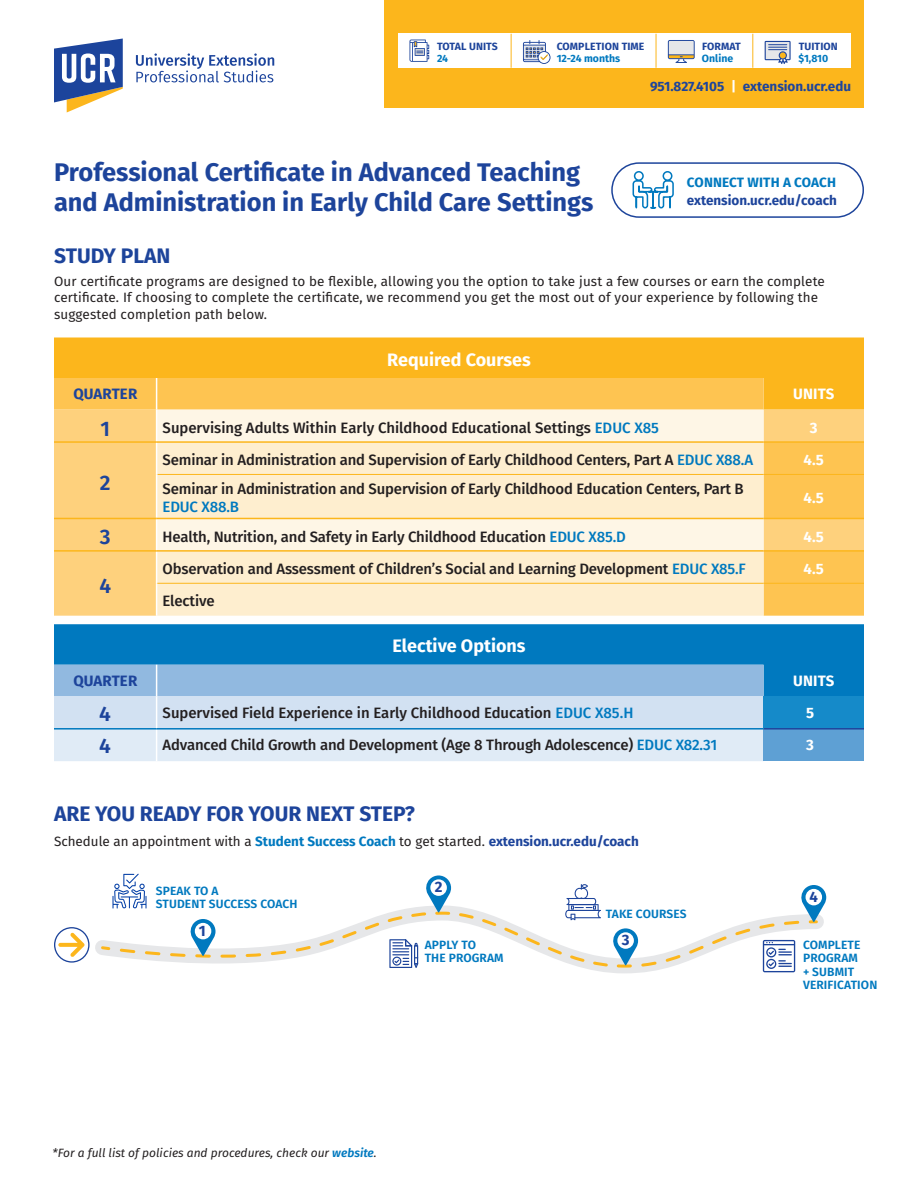
<style>
.page{position:relative;width:918px;height:1188px;background:#fff}
.page>*{position:absolute;margin:0;border:0;box-sizing:border-box;transform-origin:0 0}
.Course{font:700 25.5px/30px "Fira Sans";color:#1d449b}
.Course_Offering{font:700 21px "Fira Sans";color:#1d449b}
.Course-2{font:600 21px "Fira Sans";color:#1d449b}
.Course-3{font:700 18px "Fira Sans";color:#fff}
.Course-4{font:500 15px/18px "Fira Sans";letter-spacing:-.01em;color:#231f20}
.Course-5{font:700 15px "Fira Sans";letter-spacing:.01em;color:#fff}
.Course-6{font:700 15px "Fira Sans";letter-spacing:.01em;color:#1d449b}
.Course_Offering-2{font:700 15px "Fira Sans";color:#1d449b}
.Course_Offering-3{font:13.5px/16.5px "Fira Sans";letter-spacing:.01em;color:#231f20}
.Course-7{font:700 13.5px "Fira Sans";color:#1d449b}
.Course-8{font:700 13.5px "Fira Sans";letter-spacing:.01em;color:#0079bf}
.Course_Offering-4{font:600 12px/13.5px "Fira Sans";letter-spacing:.01em;color:#0079bf}
.t1{font:italic 12px "Fira Sans";color:#231f20}
.Course-9{font:700 10.5px "Fira Sans";letter-spacing:.01em;color:#1d449b}
.Course-10{font:700 10.5px "Fira Sans";color:#0079bf}
.s1{color:#fff}
.s2{color:#0079bf}
.s3{font-weight:700;color:#0079bf}
.s4{font-weight:700;color:#1d449b}
.s5{font-weight:600;color:#0079bf}
</style>
<div class="page">
<svg style="left:136px;top:53px;width:138px;height:29px"></svg>
<svg style="left:54px;top:39px;width:69px;height:73px"></svg>
<div style="left:54px;top:927px;width:36px;height:36px;border:1px solid #1d449b;border-radius:50%"></div>
<svg style="left:58px;top:933px;width:26px;height:24px"></svg>
<div style="left:385px;top:0;width:479px;height:108px;background:#fcb61c"></div>
<div style="left:398px;top:34px;width:452px;height:34px;background:#fff"></div>
<svg style="left:765px;top:41px;width:26px;height:23px"></svg>
<svg style="left:668px;top:40px;width:27px;height:23px"></svg>
<svg style="left:410px;top:40px;width:19px;height:22px"></svg>
<hr style="left:511px;top:34px;width:1px;height:34px;background:#fcb61c">
<hr style="left:656px;top:34px;width:1px;height:34px;background:#fcb61c">
<hr style="left:752px;top:34px;width:1px;height:34px;background:#fcb61c">
<svg style="left:523px;top:40px;width:28px;height:24px"></svg>
<svg style="left:100px;top:874px;width:726px;height:98px"></svg>
<div style="left:611px;top:162px;width:253px;height:56px;border:2px solid #1d449b;border-radius:27px"></div>
<svg style="left:632px;top:171px;width:42px;height:38px"></svg>
<div style="left:54px;top:338px;width:810px;height:40px;background:#fcb61c"></div>
<svg style="left:54px;top:378px;width:810px;height:32px;background:#fdc34d"></svg>
<svg style="left:54px;top:410px;width:810px;height:206px;background:#fdcc6e"></svg>
<div style="left:157px;top:410px;width:607px;height:31px;background:#fef6e6"></div>
<svg style="left:157px;top:443px;width:607px;height:173px;background:#fdefd2"></svg>
<hr style="left:157px;top:474px;width:607px;height:1px;background:#fcb61c">
<hr style="left:764px;top:474px;width:100px;height:1px;background:#fcb61c">
<hr style="left:156px;top:378px;width:1px;height:32px;background:#fff">
<hr style="left:156px;top:410px;width:1px;height:31px;background:#fff">
<hr style="left:156px;top:443px;width:1px;height:31px;background:#fff">
<hr style="left:156px;top:474px;width:1px;height:44px;background:#fff">
<hr style="left:156px;top:519px;width:1px;height:31px;background:#fff">
<hr style="left:156px;top:552px;width:1px;height:31px;background:#fff">
<hr style="left:156px;top:583px;width:1px;height:33px;background:#fff">
<hr style="left:54px;top:441px;width:103px;height:2px;background:#fcb61c">
<hr style="left:157px;top:441px;width:607px;height:2px;background:#fcb61c">
<hr style="left:764px;top:441px;width:100px;height:2px;background:#fcb61c">
<hr style="left:54px;top:518px;width:103px;height:1px;background:#fcb61c">
<hr style="left:54px;top:550px;width:103px;height:2px;background:#fcb61c">
<hr style="left:157px;top:518px;width:607px;height:1px;background:#fcb61c">
<hr style="left:764px;top:518px;width:100px;height:1px;background:#fcb61c">
<hr style="left:157px;top:550px;width:607px;height:2px;background:#fcb61c">
<hr style="left:764px;top:550px;width:100px;height:2px;background:#fcb61c">
<hr style="left:157px;top:583px;width:607px;height:1px;background:#fcb61c">
<hr style="left:764px;top:583px;width:100px;height:1px;background:#fcb61c">
<div style="left:54px;top:624px;width:810px;height:72px;background:#0079bf"></div>
<div style="left:764px;top:696px;width:100px;height:33px;background:#158ac9"></div>
<svg style="left:54px;top:665px;width:710px;height:96px;background:#c1d7ed"></svg>
<div style="left:764px;top:729px;width:100px;height:32px;background:#5ea0d4"></div>
<hr style="left:764px;top:728px;width:100px;height:2px;background:#1d449b">
<hr style="left:156px;top:665px;width:1px;height:31px;background:#fff">
<hr style="left:156px;top:696px;width:1px;height:32px;background:#fff">
<hr style="left:156px;top:730px;width:1px;height:31px;background:#fff">
<hr style="left:54px;top:728px;width:103px;height:2px;background:#0079bf">
<hr style="left:157px;top:728px;width:607px;height:2px;background:#0079bf">
<p class="Course-9" style="left:437px;top:37px;width:62px">TOTAL UNITS</p>
<p class="Course-10" style="left:437px;top:49px;width:13px">24</p>
<p class="Course-9" style="left:557px;top:37px;width:89px">COMPLETION TIME</p>
<p class="Course-10" style="left:557px;top:49px;width:65px">12-24 months</p>
<p class="Course-9" style="left:702px;top:37px;width:40px">FORMAT</p>
<p class="Course-10" style="left:702px;top:49px;width:33px">Online</p>
<p class="Course-9" style="left:799px;top:37px;width:41px">TUITION</p>
<p class="Course-10" style="left:799px;top:49px;width:31px">$1,810</p>
<p class="Course-7" style="left:650px;top:75px;width:203px">951.827.4105 <span class="s1">|</span> extension.ucr.edu</p>
<p class="Course" style="left:54px;top:156px;width:541px">Professional Certificate in Advanced Teaching and Administration in Early Child Care Settings</p>
<p class="Course-8" style="left:687px;top:171px;width:151px">CONNECT WITH A COACH</p>
<p class="Course-7" style="left:687px;top:189px;width:152px">extension.ucr.edu/coach</p>
<p class="Course_Offering" style="left:54px;top:238px;width:118px">STUDY PLAN</p>
<p class="Course_Offering-3" style="left:54px;top:273px;width:772px">Our certificate programs are designed to be flexible, allowing you the option to take just a few courses or earn the complete certificate. If choosing to complete the certificate, we recommend you get the most out of your experience by following the suggested completion path below.</p>
<p class="Course-3" style="left:387px;top:344px;width:145px">Required Courses</p>
<p class="Course-6" style="left:73px;top:382px;width:65px">QUARTER</p>
<p class="Course-5" style="left:793px;top:382px;width:43px">UNITS</p>
<p class="Course-2" style="left:101px;top:411px;width:11px">1</p>
<p class="Course-4" style="left:163px;top:418px;width:498px">Supervising Adults Within Early Childhood Educational Settings <span class="s2">EDUC X85</span></p>
<p class="Course-5" style="left:810px;top:415px;width:9px">3</p>
<p class="Course-2" style="left:100px;top:466px;width:12px">2</p>
<p class="Course-4" style="left:163px;top:450px;width:592px">Seminar in Administration and Supervision of Early Childhood Centers, Part A <span class="s2">EDUC X88.A</span></p>
<p class="Course-5" style="left:804px;top:447px;width:22px">4.5</p>
<p class="Course-4" style="left:163px;top:480px;width:583px">Seminar in Administration and Supervision of Early Childhood Education Centers, Part B<br><span class="s2">EDUC X88.B</span></p>
<p class="Course-5" style="left:804px;top:486px;width:22px">4.5</p>
<p class="Course-2" style="left:100px;top:520px;width:12px">3</p>
<p class="Course-4" style="left:163px;top:527px;width:465px">Health, Nutrition, and Safety in Early Childhood Education <span class="s2">EDUC X85.D</span></p>
<p class="Course-5" style="left:804px;top:524px;width:22px">4.5</p>
<p class="Course-2" style="left:99px;top:569px;width:13px">4</p>
<p class="Course-4" style="left:163px;top:559px;width:585px">Observation and Assessment of Children’s Social and Learning Development <span class="s2">EDUC X85.F</span></p>
<p class="Course-5" style="left:804px;top:556px;width:22px">4.5</p>
<p class="Course-4" style="left:163px;top:592px;width:54px">Elective</p>
<p class="Course-3" style="left:392px;top:631px;width:135px">Elective Options</p>
<p class="Course-6" style="left:73px;top:668px;width:65px">QUARTER</p>
<p class="Course-5" style="left:793px;top:668px;width:43px">UNITS</p>
<p class="Course-2" style="left:99px;top:696px;width:13px">4</p>
<p class="Course-4" style="left:163px;top:703px;width:472px">Supervised Field Experience in Early Childhood Education <span class="s2">EDUC X85.H</span></p>
<p class="Course-5" style="left:806px;top:700px;width:10px">5</p>
<p class="Course-2" style="left:99px;top:729px;width:13px">4</p>
<p class="Course-4" style="left:163px;top:735px;width:556px">Advanced Child Growth and Development (Age 8 Through Adolescence) <span class="s2">EDUC X82.31</span></p>
<p class="Course-5" style="left:806px;top:732px;width:9px">3</p>
<p class="Course_Offering" style="left:54px;top:796px;width:362px">ARE YOU READY FOR YOUR NEXT STEP?</p>
<p class="Course_Offering-3" style="left:54px;top:832px;width:586px">Schedule an appointment with a <span class="s3">Student Success Coach</span> to get started. <span class="s4">extension.ucr.edu/coach</span></p>
<p class="Course_Offering-4" style="left:156px;top:883px;width:143px">SPEAK TO A<br>STUDENT SUCCESS COACH</p>
<p class="Course_Offering-2" style="left:199px;top:918px;width:8px">1</p>
<p class="Course_Offering-2" style="left:435px;top:874px;width:9px">2</p>
<p class="Course_Offering-4" style="left:425px;top:937px;width:80px">APPLY TO<br>THE PROGRAM</p>
<p class="t1" style="left:53px;top:1144px;width:326px">*For a full list of policies and procedures, check our <span class="s5">website</span>.</p>
<p class="Course_Offering-4" style="left:606px;top:907px;width:82px">TAKE COURSES</p>
<p class="Course_Offering-2" style="left:622px;top:928px;width:9px">3</p>
<p class="Course_Offering-2" style="left:809px;top:884px;width:10px">4</p>
<p class="Course_Offering-4" style="left:803px;top:937px;width:76px">COMPLETE<br>PROGRAM<br>+ SUBMIT<br>VERIFICATION</p>
</div>
